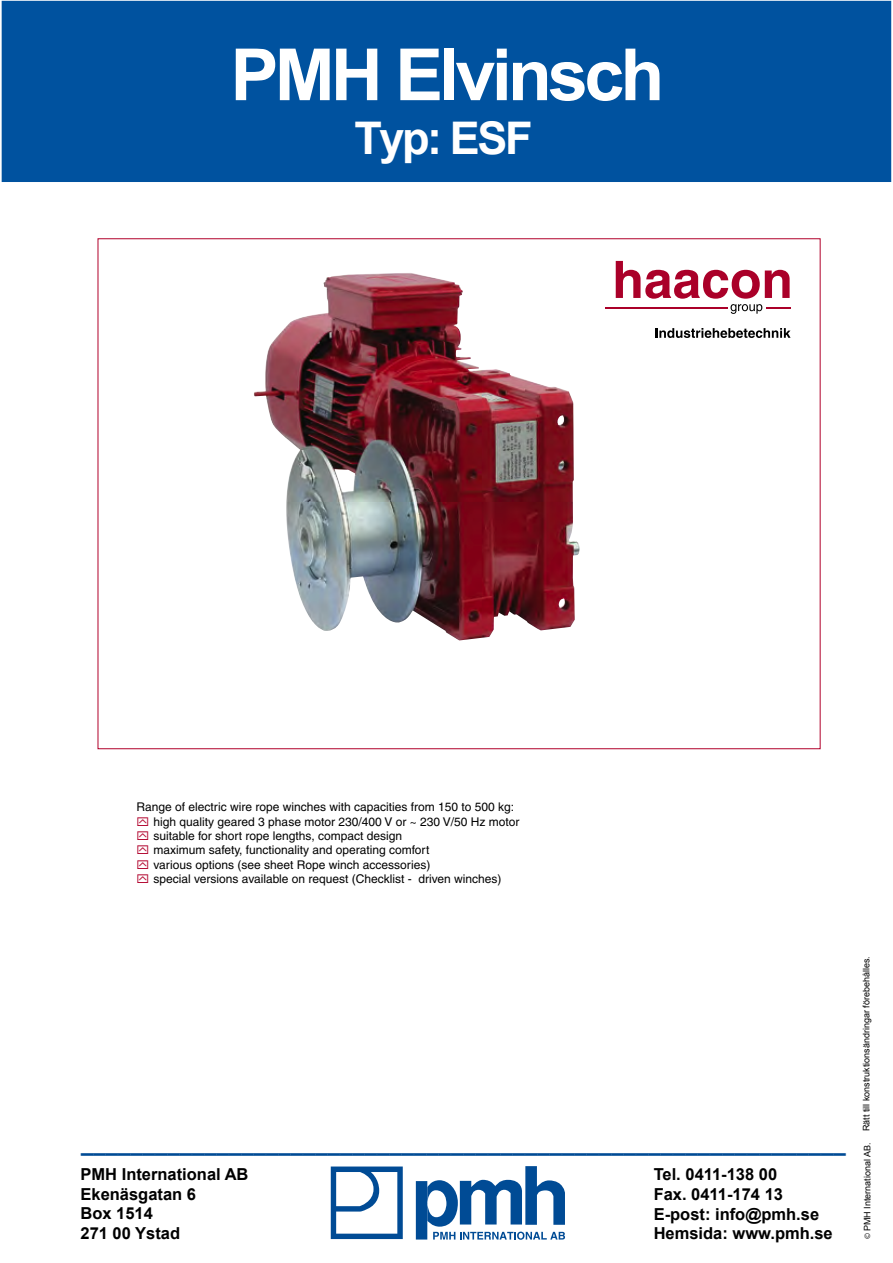
<style>
.page{position:relative;width:893px;height:1263px;background:#fff}
.page>*{position:absolute;margin:0;border:0;box-sizing:border-box;transform-origin:0 0}
.t1{font:700 72px "Arial";letter-spacing:-.055em;color:#fff}
.t2{font:700 45px "Arial";letter-spacing:-.055em;color:#fff}
.t3{font:700 23.55px "Arial";color:#004b95;scale:.94 1}
.t4{font:700 16.5px/19.8px "Arial";color:#000}
.t5{font:12px/14.4px "Helvetica";color:#000}
.t6{font:9px "Arial";color:#000}
</style>
<div class="page">
<div style="left:2px;top:1px;width:889px;height:180px;background:#00529f"></div>
<div style="left:2px;top:1px;width:889px;height:181px;border:1px solid #00529f"></div>
<svg style="left:331px;top:1166px;width:72px;height:73px"></svg>
<svg style="left:416px;top:1166px;width:149px;height:74px"></svg>
<hr style="left:605px;top:307px;width:123px;height:2px;background:#aa0029">
<svg style="left:616px;top:261px;width:174px;height:53px"></svg>
<svg style="left:656px;top:328px;width:134px;height:10px"></svg>
<img style="left:254px;top:273px;width:326px;height:367px">
<h1 class="t1" style="left:231px;top:27px;width:435px">PMH Elvinsch</h1>
<h2 class="t2" style="left:354px;top:108px;width:180px">Typ: ESF</h2>
<p class="t5" style="left:154px;top:800px;width:368px;text-indent:-17px">Range of electric wire rope winches with capacities from 150 to 500 kg: high quality geared 3 phase motor 230/400 V or ~ 230 V/50 Hz motor suitable for short rope lengths, compact design<br>maximum safety, functionality and operating comfort<br>various options (see sheet Rope winch accessories)<br>special versions available on request (Checklist - driven winches)</p>
<h3 class="t3" style="left:81px;top:1127px;width:815px">______________________________________________________________</h3>
<h3 class="t4" style="left:80px;top:1164px;width:170px">PMH International AB<br>Ekenäsgatan 6<br>Box 1514<br>271 00 Ystad</h3>
<h3 class="t4" style="left:654px;top:1165px;width:181px">Tel. 0411-138 00<br>Fax. 0411-174 13<br>E-post: info@pmh.se<br>Hemsida: www.pmh.se</h3>
<p class="t6" style="left:860px;top:1231px;width:276px;rotate:-90deg">PMH International AB. Rätt till konstruktionsändringar förebehålles.</p>
</div>
